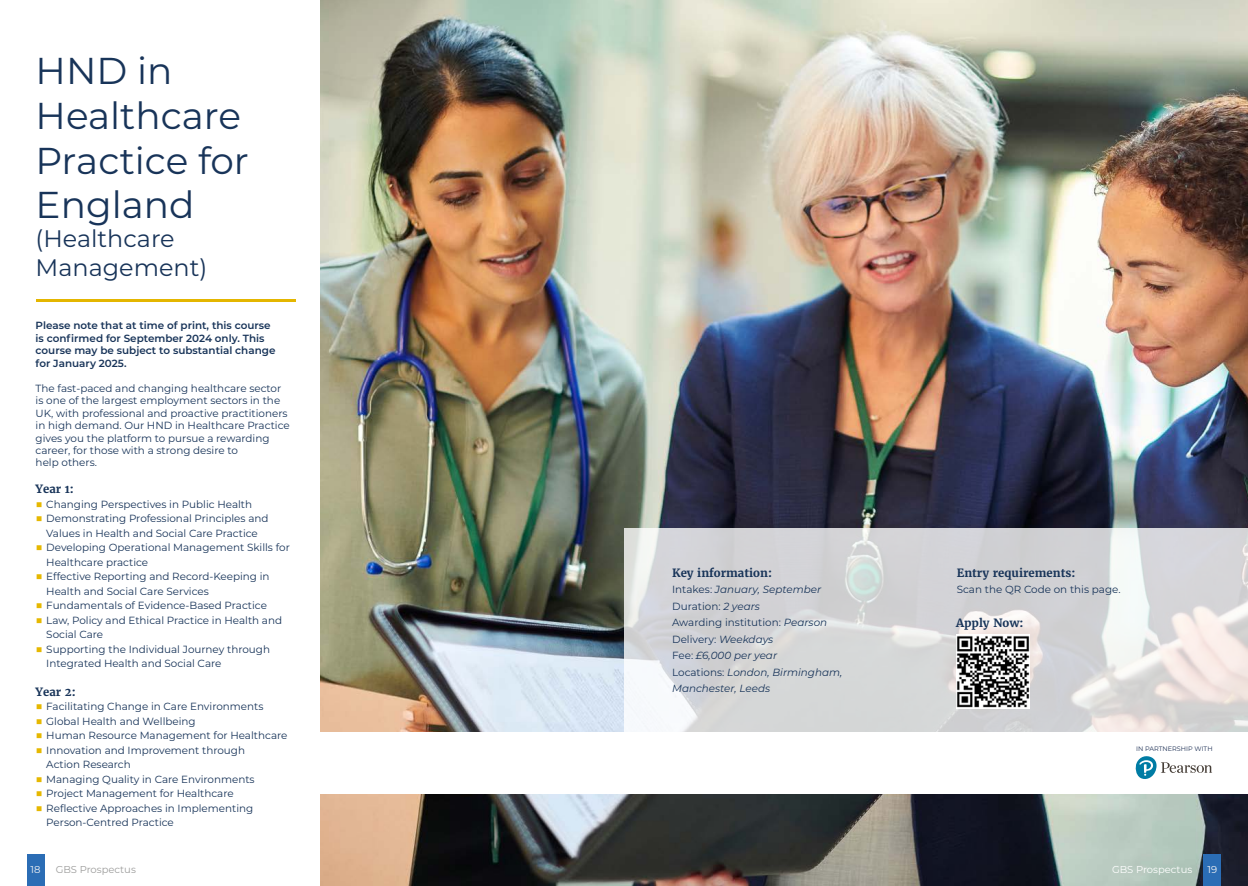
<style>
.page{position:relative;width:1248px;height:886px;background:#fff}
.page>*{position:absolute;margin:0;border:0;box-sizing:border-box;transform-origin:0 0}
.t1{font:37.38px/44.9px "Montserrat";color:#183459}
.t2{font:23.88px/28.6px "Montserrat";color:#183459}
.t3{font:700 11.38px "Merriweather";color:#183459}
.t4{font:10.38px/14.5px "Montserrat";color:#183459}
.t5{font:italic 10.38px/16.5px "Montserrat";color:#183459}
.t6{font:600 10.38px/12.5px "Montserrat";color:#183459}
.t7{font:10px "Montserrat";color:#9d9d9c}
.t8{font:10px "Montserrat";color:#fff}
.t9{font:10px "Montserrat";color:#f3f3f4}
.t10{font:6.5px "Montserrat";color:#203256}
.s1{font-weight:500;font-size:12.5px;color:#e6b800}
.s2{font-style:normal}
</style>
<div class="page">
<hr style="left:36px;top:299px;width:259px;height:3px;background:#e4b600">
<img style="left:320px;top:0;width:927px;height:886px">
<div style="left:320px;top:732px;width:927px;height:61px;background:#fff"></div>
<svg style="left:624px;top:528px;width:623px;height:204px;fill:#d4d5d7"></svg>
<svg style="left:1135px;top:756px;width:76px;height:23px"></svg>
<img style="left:956px;top:634px;width:73px;height:75px">
<div style="left:1203px;top:854px;width:18px;height:32px;background:#2b6db5"></div>
<div style="left:27px;top:854px;width:17px;height:32px;background:#2b6db5"></div>
<h1 class="t1" style="left:36px;top:47px;width:215px">HND in<br>Healthcare<br>Practice for<br>England</h1>
<h2 class="t2" style="left:36px;top:223px;width:173px">(Healthcare<br>Management)</h2>
<p class="t6" style="left:36px;top:319px;width:241px">Please note that at time of print, this course is confirmed for September 2024 only. This course may be subject to substantial change for January 2025.</p>
<p class="t4" style="left:36px;top:381px;width:255px;line-height:12.5px">The fast-paced and changing healthcare sector is one of the largest employment sectors in the UK, with professional and proactive practitioners in high demand. Our HND in Healthcare Practice gives you the platform to pursue a rewarding career, for those with a strong desire to<br>help others.</p>
<p class="t3" style="left:36px;top:482px;width:40px">Year 1:</p>
<p class="t4" style="left:36px;top:496px;width:218px"><span class="s1">■</span> Changing Perspectives in Public Health</p>
<p class="t4" style="left:36px;top:511px;width:234px;text-align:center"><span class="s1">■</span> Demonstrating Professional Principles and<br>Values in Health and Social Care Practice</p>
<p class="t4" style="left:46px;top:540px;width:245px;text-indent:-11px"><span class="s1">■</span> Developing Operational Management Skills for<br>Healthcare practice</p>
<p class="t4" style="left:46px;top:569px;width:225px;text-indent:-11px"><span class="s1">■</span> Effective Reporting and Record-Keeping in<br>Health and Social Care Services</p>
<p class="t4" style="left:36px;top:598px;width:233px"><span class="s1">■</span> Fundamentals of Evidence-Based Practice</p>
<p class="t4" style="left:46px;top:612px;width:237px;text-indent:-11px"><span class="s1">■</span> Law, Policy and Ethical Practice in Health and<br>Social Care</p>
<p class="t4" style="left:46px;top:641px;width:225px;text-indent:-11px"><span class="s1">■</span> Supporting the Individual Journey through<br>Integrated Health and Social Care</p>
<p class="t3" style="left:36px;top:684px;width:42px">Year 2:</p>
<p class="t4" style="left:36px;top:699px;width:229px"><span class="s1">■</span> Facilitating Change in Care Environments</p>
<p class="t4" style="left:36px;top:713px;width:161px"><span class="s1">■</span> Global Health and Wellbeing</p>
<p class="t4" style="left:36px;top:728px;width:253px"><span class="s1">■</span> Human Resource Management for Healthcare</p>
<p class="t4" style="left:46px;top:742px;width:200px;text-indent:-11px"><span class="s1">■</span> Innovation and Improvement through<br>Action Research</p>
<p class="t4" style="left:36px;top:771px;width:220px"><span class="s1">■</span> Managing Quality in Care Environments</p>
<p class="t4" style="left:36px;top:786px;width:199px"><span class="s1">■</span> Project Management for Healthcare</p>
<p class="t4" style="left:46px;top:800px;width:208px;text-indent:-11px"><span class="s1">■</span> Reflective Approaches in Implementing<br>Person-Centred Practice</p>
<p class="t3" style="left:672px;top:565px;width:101px">Key information:</p>
<p class="t5" style="left:672px;top:581px;width:172px"><span class="s2">Intakes:</span> January, September<br><span class="s2">Duration:</span> 2 years<br><span class="s2">Awarding institution:</span> Pearson<br><span class="s2">Delivery:</span> Weekdays<br><span class="s2">Fee:</span> £6,000 per year<br><span class="s2">Locations:</span> London, Birmingham,<br>Manchester, Leeds</p>
<p class="t3" style="left:956px;top:565px;width:120px">Entry requirements:</p>
<p class="t4" style="left:956px;top:582px;width:165px">Scan the QR Code on this page.</p>
<p class="t3" style="left:956px;top:615px;width:69px">Apply Now:</p>
<p class="t10" style="left:1136px;top:745px;width:78px">IN PARTNERSHIP WITH</p>
<p class="t9" style="left:31px;top:862px;width:11px">18</p>
<p class="t7" style="left:56px;top:862px;width:82px">GBS Prospectus</p>
<p class="t8" style="left:1111px;top:862px;width:82px">GBS Prospectus</p>
<p class="t9" style="left:1207px;top:862px;width:11px">19</p>
</div>
